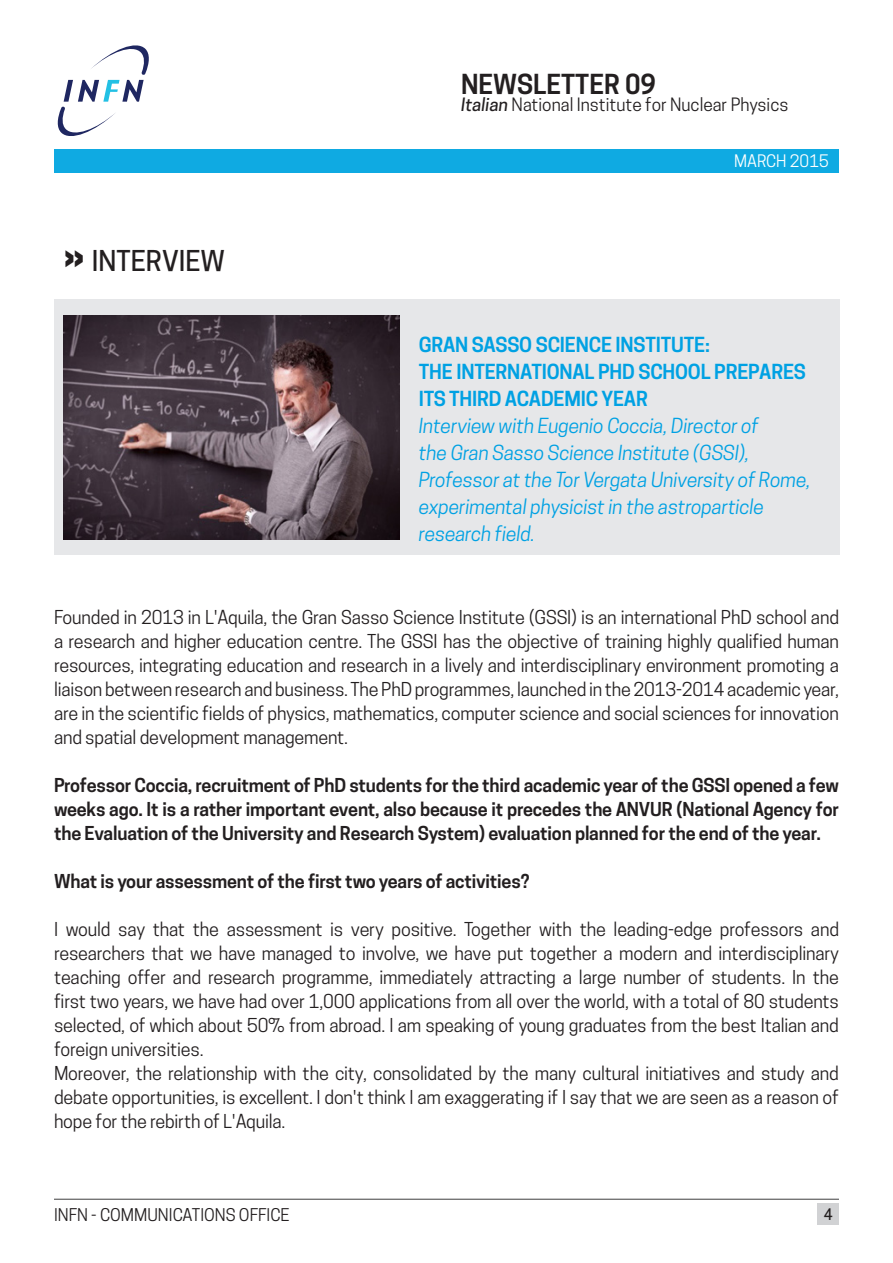
<style>
.page{position:relative;width:893px;height:1263px;background:#fff}
.page>*{position:absolute;margin:0;border:0;box-sizing:border-box;transform-origin:0 0}
.t1{font:500 27px "Cooper Hewitt";color:#231f20}
.t2{font:600 25.95px "Cooper Hewitt";color:#231f20}
.t3{font:italic 19.5px/27px "Cooper Hewitt";letter-spacing:-.01em;color:#00a1e3}
.t4{font:600 19.5px/27px "Cooper Hewitt";letter-spacing:-.01em;color:#00a1e3}
.t5{font:18px/24px "Cooper Hewitt";letter-spacing:-.01em;color:#231f20;text-align:justify}
.t6{font:600 18px/24px "Cooper Hewitt";letter-spacing:-.01em;color:#231f20;text-align:justify}
.t7{font:17.25px "Cooper Hewitt";color:#231f20}
.t8{font:16.5px "Cooper Hewitt";color:#231f20}
.t9{font:16.2px "Cooper Hewitt";color:#fff}
.t10{font:500 15px "Cooper Hewitt";color:#231f20}
.s1{font-weight:500;font-style:italic}
.s2{font-weight:800;font-size:36px}
</style>
<div class="page">
<div style="left:54px;top:300px;width:786px;height:255px;background:#e6e7e9"></div>
<hr style="left:54px;top:1199px;width:785px;height:1px;background:#3e3e3f">
<div style="left:818px;top:1203px;width:21px;height:22px;background:#d1d2d4"></div>
<img style="left:64px;top:315px;width:336px;height:224px">
<div style="left:54px;top:149px;width:785px;height:23px;background:#0faae2"></div>
<svg style="left:57px;top:45px;width:92px;height:91px"></svg>
<p class="t2" style="left:461px;top:69px;width:197px">NEWSLETTER 09</p>
<p class="t7" style="left:461px;top:95px;width:329px"><span class="s1">Italian</span> National Institute for Nuclear Physics</p>
<p class="t1" style="left:64px;top:245px;width:163px"><span class="s2">»</span> INTERVIEW</p>
<p class="t9" style="left:734px;top:151px;width:96px">MARCH 2015</p>
<p class="t4" style="left:419px;top:331px;width:293px">GRAN SASSO SCIENCE INSTITUTE:</p>
<p class="t4" style="left:419px;top:358px;width:389px">THE INTERNATIONAL PHD SCHOOL PREPARES<br>ITS THIRD ACADEMIC YEAR</p>
<p class="t3" style="left:419px;top:412px;width:393px">Interview with Eugenio Coccia, Director of<br>the Gran Sasso Science Institute (GSSI), Professor at the Tor Vergata University of Rome, experimental physicist in the astroparticle research field.</p>
<p class="t5" style="left:54px;top:605px;width:787px">Founded in 2013 in L'Aquila, the Gran Sasso Science Institute (GSSI) is an international PhD school and a research and higher education centre. The GSSI has the objective of training highly qualified human resources, integrating education and research in a lively and interdisciplinary environment promoting a liaison between research and business. The PhD programmes, launched in the 2013-2014 academic year, are in the scientific fields of physics, mathematics, computer science and social sciences for innovation and spatial development management.</p>
<p class="t6" style="left:54px;top:773px;width:787px">Professor Coccia, recruitment of PhD students for the third academic year of the GSSI opened a few weeks ago. It is a rather important event, also because it precedes the ANVUR (National Agency for the Evaluation of the University and Research System) evaluation planned for the end of the year.</p>
<p class="t6" style="left:54px;top:869px;width:477px">What is your assessment of the first two years of activities?</p>
<p class="t5" style="left:54px;top:917px;width:786px">I would say that the assessment is very positive. Together with the leading-edge professors and researchers that we have managed to involve, we have put together a modern and interdisciplinary teaching offer and research programme, immediately attracting a large number of students. In the first two years, we have had over 1,000 applications from all over the world, with a total of 80 students selected, of which about 50% from abroad. I am speaking of young graduates from the best Italian and foreign universities.</p>
<p class="t5" style="left:54px;top:1061px;width:786px">Moreover, the relationship with the city, consolidated by the many cultural initiatives and study and debate opportunities, is excellent. I don't think I am exaggerating if I say that we are seen as a reason of hope for the rebirth of L'Aquila.</p>
<p class="t8" style="left:54px;top:1205px;width:237px">INFN - COMMUNICATIONS OFFICE</p>
<p class="t10" style="left:824px;top:1205px;width:10px">4</p>
</div>
